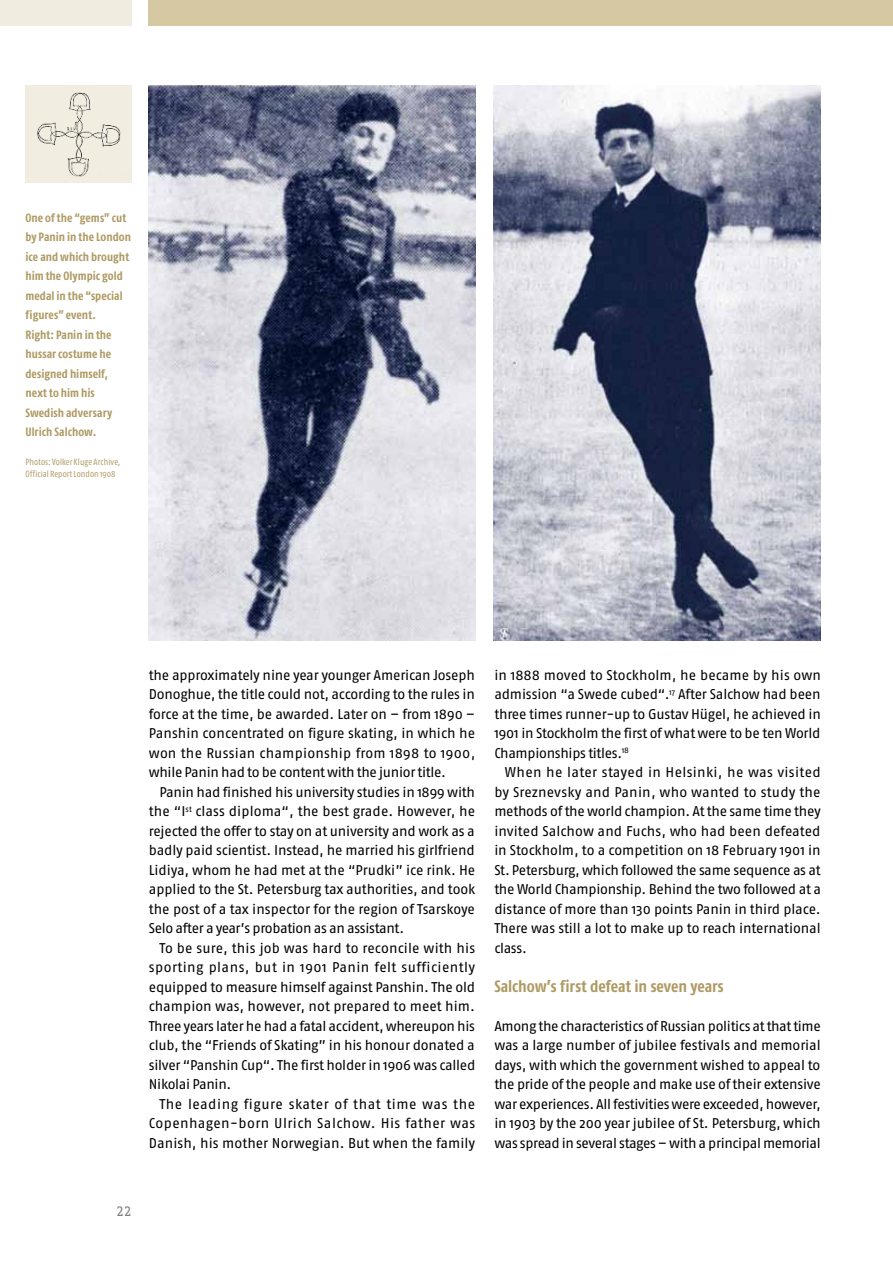
<style>
.page{position:relative;width:893px;height:1263px;background:#fff}
.page>*{position:absolute;margin:0;border:0;box-sizing:border-box;transform-origin:0 0}
.t1{font:700 16.5px "Fago Co";color:#ae9a63}
.t2{font:14.1px/19.5px "Fago No";letter-spacing:-.02em;color:#000;text-align:justify}
.t3{font:13.5px "Fago Office Serif";color:#7a7b7a}
.t4{font:700 12px/19.5px "Fago Co";letter-spacing:.005em;color:#ae9a63}
.t5{font:9px/12px "Fago Co";letter-spacing:.01em;color:#ae9a63}
</style>
<div class="page">
<div style="left:149px;top:0;width:744px;height:26px;background:#d7c8a4"></div>
<div style="left:0;top:0;width:132px;height:26px;background:#f1ece0"></div>
<img style="left:494px;top:85px;width:327px;height:556px">
<img style="left:149px;top:85px;width:327px;height:556px">
<img style="left:28px;top:85px;width:104px;height:98px">
<p class="t4" style="left:26px;top:207px;width:107px">One of the “gems” cut by Panin in the London ice and which brought him the Olympic gold medal in the “special figures” event.<br>Right: Panin in the hussar costume he designed himself, next to him his<br>Swedish adversary<br>Ulrich Salchow.</p>
<p class="t5" style="left:26px;top:456px;width:96px">Photos: Volker Kluge Archive,<br>Official Report London 1908</p>
<p class="t2" style="left:149px;top:665px;width:328px">the approximately nine year younger American Joseph Donoghue, the title could not, according to the rules in force at the time, be awarded. Later on – from 1890 – Panshin concentrated on figure skating, in which he won the Russian championship from 1898 to 1900, while Panin had to be content with the junior title.</p>
<p class="t2" style="left:149px;top:782px;width:328px;text-indent:11px">Panin had finished his university studies in 1899 with the “I<sup>st</sup> class diploma“, the best grade. However, he rejected the offer to stay on at university and work as a badly paid scientist. Instead, he married his girlfriend Lidiya, whom he had met at the “Prudki” ice rink. He applied to the St. Petersburg tax authorities, and took the post of a tax inspector for the region of Tsarskoye Selo after a year’s probation as an assistant.</p>
<p class="t2" style="left:149px;top:938px;width:328px;text-indent:11px">To be sure, this job was hard to reconcile with his sporting plans, but in 1901 Panin felt sufficiently equipped to measure himself against Panshin. The old champion was, however, not prepared to meet him.<br>Three years later he had a fatal accident, whereupon his club, the “Friends of Skating” in his honour donated a silver “Panshin Cup“. The first holder in 1906 was called Nikolai Panin.</p>
<p class="t2" style="left:149px;top:1094px;width:328px;text-indent:11px">The leading figure skater of that time was the Copenhagen-born Ulrich Salchow. His father was Danish, his mother Norwegian. But when the family</p>
<p class="t2" style="left:494px;top:665px;width:328px">in 1888 moved to Stockholm, he became by his own admission “a Swede cubed“.<sup>17</sup> After Salchow had been three times runner-up to Gustav Hügel, he achieved in 1901 in Stockholm the first of what were to be ten World Championships titles.<sup>18</sup></p>
<p class="t2" style="left:494px;top:762px;width:328px;text-indent:11px">When he later stayed in Helsinki, he was visited by Sreznevsky and Panin, who wanted to study the methods of the world champion. At the same time they invited Salchow and Fuchs, who had been defeated in Stockholm, to a competition on 18 February 1901 in St. Petersburg, which followed the same sequence as at the World Championship. Behind the two followed at a distance of more than 130 points Panin in third place.<br>There was still a lot to make up to reach international class.</p>
<p class="t1" style="left:494px;top:976px;width:231px">Salchow’s first defeat in seven years</p>
<p class="t2" style="left:494px;top:1016px;width:328px">Among the characteristics of Russian politics at that time was a large number of jubilee festivals and memorial days, with which the government wished to appeal to the pride of the people and make use of their extensive war experiences. All festivities were exceeded, however, in 1903 by the 200 year jubilee of St. Petersburg, which was spread in several stages – with a principal memorial</p>
<p class="t3" style="left:116px;top:1204px;width:17px">22</p>
</div>
